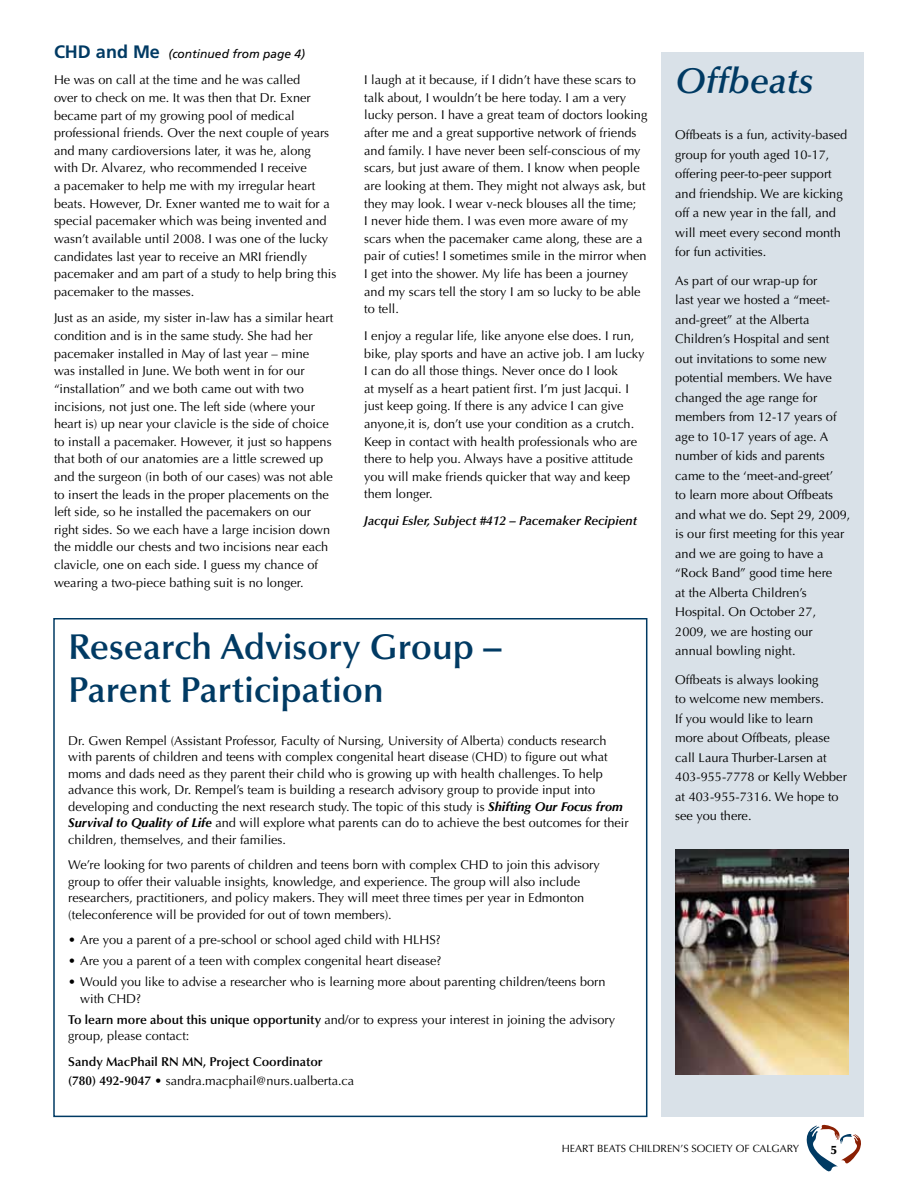
<style>
.page{position:relative;width:918px;height:1188px;background:#fff}
.page>*{position:absolute;margin:0;border:0;box-sizing:border-box;transform-origin:0 0}
.t1{font:600 36px/42px "Optima";color:#003a63}
.t2{font:italic 600 36px "Optima";color:#003a63}
.t3{font:12.75px/17.5px "Optima";color:#000}
.t4{font:600 12.75px/18.8px "Optima";color:#000}
.t5{font:italic 600 12.75px "Optima";color:#000}
.t6{font:italic 12px "Frutiger";color:#000}
.t7{font:900 12px "Optima";color:#000}
.t8{font:10.5px "Optima";color:#000}
.s1{font-weight:700;font-style:normal;font-size:18px;color:#003a63}
.s2{font-weight:700;font-style:italic}
.s3{font-weight:600}
.s4{font-weight:400}
</style>
<div class="page">
<svg style="left:806px;top:1124px;width:55px;height:48px"></svg>
<div style="left:662px;top:53px;width:202px;height:1064px;background:#d9e1e8"></div>
<div style="left:53px;top:618px;width:594px;height:499px;border:2px solid #003a63"></div>
<img style="left:675px;top:850px;width:173px;height:224px">
<p class="t6" style="left:54px;top:47px;width:253px"><span class="s1">CHD and Me</span> (continued from page 4)</p>
<p class="t3" style="left:54px;top:71px;width:284px">He was on call at the time and he was called<br>over to check on me. It was then that Dr. Exner became part of my growing pool of medical professional friends. Over the next couple of years and many cardioversions later, it was he, along with Dr. Alvarez, who recommended I receive<br>a pacemaker to help me with my irregular heart beats. However, Dr. Exner wanted me to wait for a special pacemaker which was being invented and wasn’t available until 2008. I was one of the lucky candidates last year to receive an MRI friendly pacemaker and am part of a study to help bring this pacemaker to the masses.</p>
<p class="t3" style="left:54px;top:309px;width:281px">Just as an aside, my sister in-law has a similar heart condition and is in the same study. She had her pacemaker installed in May of last year – mine was installed in June. We both went in for our “installation” and we both came out with two incisions, not just one. The left side (where your heart is) up near your clavicle is the side of choice to install a pacemaker. However, it just so happens that both of our anatomies are a little screwed up and the surgeon (in both of our cases) was not able to insert the leads in the proper placements on the left side, so he installed the pacemakers on our right sides. So we each have a large incision down the middle our chests and two incisions near each clavicle, one on each side. I guess my chance of wearing a two-piece bathing suit is no longer.</p>
<p class="t3" style="left:364px;top:71px;width:285px">I laugh at it because, if I didn’t have these scars to talk about, I wouldn’t be here today. I am a very lucky person. I have a great team of doctors looking after me and a great supportive network of friends and family. I have never been self-conscious of my scars, but just aware of them. I know when people are looking at them. They might not always ask, but they may look. I wear v-neck blouses all the time;<br>I never hide them. I was even more aware of my scars when the pacemaker came along, these are a pair of cuties! I sometimes smile in the mirror when I get into the shower. My life has been a journey and my scars tell the story I am so lucky to be able to tell.</p>
<p class="t3" style="left:364px;top:327px;width:282px">I enjoy a regular life, like anyone else does. I run, bike, play sports and have an active job. I am lucky I can do all those things. Never once do I look<br>at myself as a heart patient first. I’m just Jacqui. I just keep going. If there is any advice I can give anyone,it is, don’t use your condition as a crutch.<br>Keep in contact with health professionals who are there to help you. Always have a positive attitude you will make friends quicker that way and keep them longer.</p>
<p class="t5" style="left:364px;top:513px;width:274px">Jacqui Esler, Subject #412 – Pacemaker Recipient</p>
<h1 class="t1" style="left:68px;top:627px;width:435px">Research Advisory Group –<br>Parent Participation</h1>
<p class="t3" style="left:68px;top:733px;width:562px;line-height:16.5px">Dr. Gwen Rempel (Assistant Professor, Faculty of Nursing, University of Alberta) conducts research with parents of children and teens with complex congenital heart disease (CHD) to figure out what moms and dads need as they parent their child who is growing up with health challenges. To help advance this work, Dr. Rempel’s team is building a research advisory group to provide input into developing and conducting the next research study. The topic of this study is <span class="s2">Shifting Our Focus from Survival to Quality of Life</span> and will explore what parents can do to achieve the best outcomes for their children, themselves, and their families.</p>
<p class="t3" style="left:68px;top:857px;width:533px;line-height:16.5px">We’re looking for two parents of children and teens born with complex CHD to join this advisory group to offer their valuable insights, knowledge, and experience. The group will also include researchers, practitioners, and policy makers. They will meet three times per year in Edmonton (teleconference will be provided for out of town members).</p>
<p class="t3" style="left:68px;top:932px;width:374px">• Are you a parent of a pre-school or school aged child with HLHS?</p>
<p class="t3" style="left:68px;top:953px;width:375px">• Are you a parent of a teen with complex congenital heart disease?</p>
<p class="t3" style="left:80px;top:974px;width:527px;line-height:16.5px;text-indent:-12px">• Would you like to advise a researcher who is learning more about parenting children/teens born with CHD?</p>
<p class="t3" style="left:68px;top:1012px;width:548px;line-height:16.5px"><span class="s3">To learn more about this unique opportunity</span> and/or to express your interest in joining the advisory group, please contact:</p>
<p class="t4" style="left:68px;top:1052px;width:288px">Sandy MacPhail RN MN, Project Coordinator<br>(780) 492-9047 <span class="s4">• sandra. macphail@nurs. ualberta.ca</span></p>
<h1 class="t2" style="left:675px;top:60px;width:140px">Offbeats</h1>
<p class="t3" style="left:675px;top:125px;width:173px;line-height:19.5px">Offbeats is a fun, activity-based group for youth aged 10-17, offering peer-to-peer support and friendship. We are kicking off a new year in the fall, and will meet every second month for fun activities.</p>
<p class="t3" style="left:675px;top:271px;width:177px;line-height:19.5px">As part of our wrap-up for<br>last year we hosted a “meet&shy;and-greet” at the Alberta<br>Children’s Hospital and sent<br>out invitations to some new potential members. We have changed the age range for members from 12-17 years of age to 10-17 years of age. A number of kids and parents came to the ‘meet-and-greet’<br>to learn more about Offbeats and what we do. Sept 29, 2009, is our first meeting for this year and we are going to have a “Rock Band” good time here<br>at the Alberta Children’s<br>Hospital. On October 27,<br>2009, we are hosting our annual bowling night.</p>
<p class="t3" style="left:675px;top:670px;width:173px;line-height:19.5px">Offbeats is always looking<br>to welcome new members.<br>If you would like to learn<br>more about Offbeats, please call Laura Thurber-Larsen at<br>403-955-7778 or Kelly Webber at 403-955-7316. We hope to see you there.</p>
<p class="t8" style="left:562px;top:1143px;width:15px">Heart</p>
<p class="t8" style="left:597px;top:1143px;width:13px">Beats</p>
<p class="t8" style="left:629px;top:1143px;width:15px">Children</p>
<p class="t8" style="left:680px;top:1143px;width:24px">’s Society</p>
<p class="t8" style="left:736px;top:1143px;width:32px">of Calgary</p>
<p class="t7" style="left:831px;top:1143px;width:7px">5</p>
</div>
